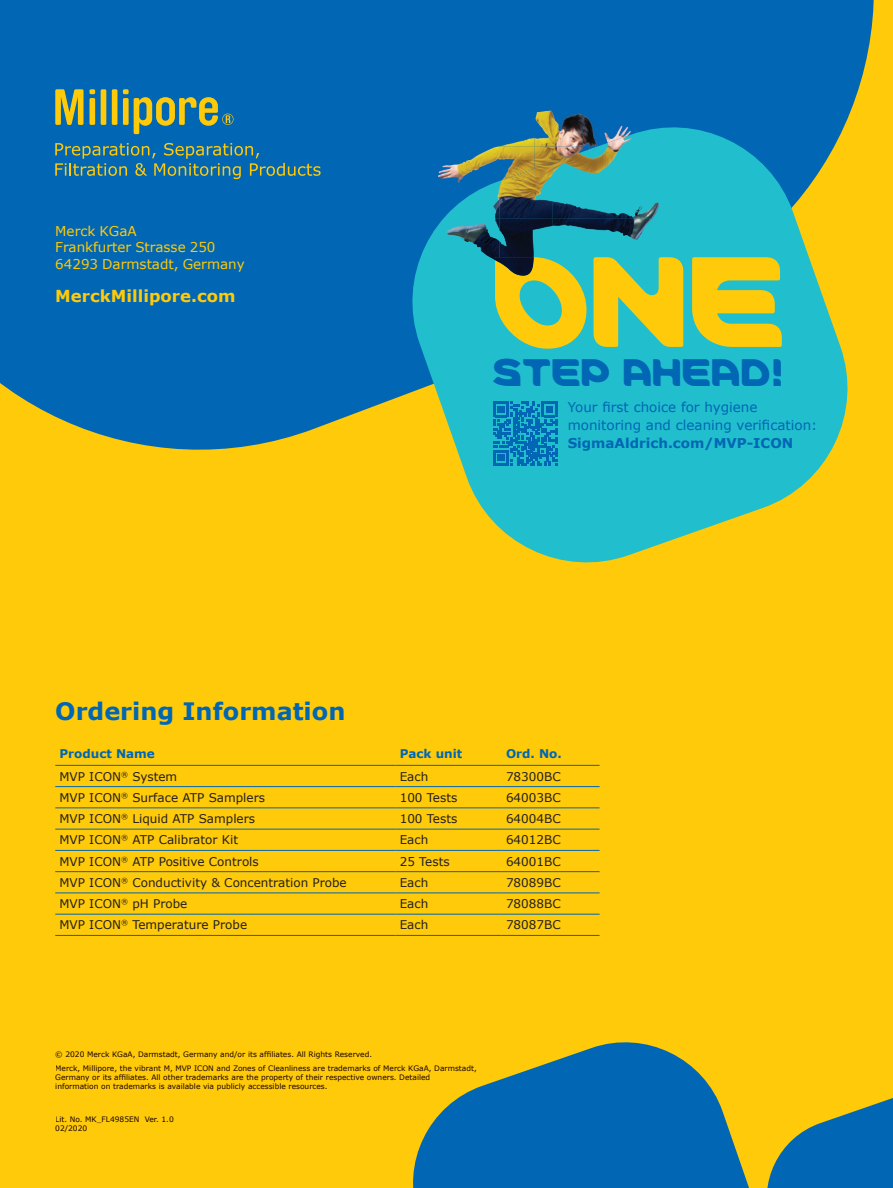
<style>
.page{position:relative;width:893px;height:1188px;background:#feca0a}
.page>*{position:absolute;margin:0;border:0;box-sizing:border-box;transform-origin:0 0}
.t1{font:130.5px "Merck";color:#feca0a}
.t2{font:39px "Merck";color:#0166b3}
.t3{font:700 24px "Verdana";color:#0166b3}
.t4{font:700 16.5px "Verdana";color:#feca0a}
.t5{font:13.5px/18px "Verdana";color:#0166b3}
.t6{font:13.5px/16.5px "Verdana";color:#feca0a}
.t7{font:700 13.5px "Verdana";color:#0166b3}
.t8{font:12px "Verdana";color:#231f20}
.t9{font:700 12px "Verdana";color:#0166b3}
.t10{font:7.5px/9px "Verdana";color:#1b0200}
</style>
<div class="page">
<svg style="left:779px;top:1098px;width:114px;height:90px"></svg>
<svg style="left:413px;top:1042px;width:366px;height:146px;fill:#0166b3"></svg>
<div style="left:0;top:0;width:874px;height:450px;background:#0166b3"></div>
<svg style="left:396px;top:111px;width:467px;height:452px;fill:#21bece"></svg>
<img style="left:497px;top:138px;width:37px;height:9px">
<img style="left:534px;top:111px;width:49px;height:51px">
<img style="left:583px;top:113px;width:48px;height:32px">
<img style="left:438px;top:155px;width:40px;height:28px">
<img style="left:486px;top:147px;width:48px;height:33px">
<img style="left:510px;top:162px;width:43px;height:15px">
<img style="left:553px;top:145px;width:53px;height:29px">
<img style="left:606px;top:136px;width:26px;height:32px">
<img style="left:493px;top:186px;width:6px;height:33px">
<img style="left:499px;top:177px;width:54px;height:80px">
<img style="left:553px;top:201px;width:106px;height:18px">
<img style="left:447px;top:219px;width:52px;height:41px">
<img style="left:553px;top:219px;width:53px;height:11px">
<img style="left:606px;top:219px;width:46px;height:22px">
<img style="left:495px;top:257px;width:39px;height:19px">
<svg style="left:493px;top:402px;width:64px;height:64px;background:#0c84bc"></svg>
<hr style="left:55px;top:765px;width:340px;height:1px;background:#0166b3">
<hr style="left:395px;top:765px;width:107px;height:1px;background:#0166b3">
<hr style="left:502px;top:765px;width:98px;height:1px;background:#0166b3">
<hr style="left:55px;top:786px;width:340px;height:1px;background:#0166b3">
<hr style="left:55px;top:807px;width:340px;height:1px;background:#0166b3">
<hr style="left:55px;top:829px;width:340px;height:1px;background:#0166b3">
<hr style="left:55px;top:850px;width:340px;height:1px;background:#0166b3">
<hr style="left:55px;top:871px;width:340px;height:1px;background:#0166b3">
<hr style="left:55px;top:893px;width:340px;height:1px;background:#0166b3">
<hr style="left:55px;top:914px;width:340px;height:1px;background:#0166b3">
<hr style="left:55px;top:935px;width:340px;height:1px;background:#0166b3">
<hr style="left:395px;top:786px;width:107px;height:1px;background:#0166b3">
<hr style="left:395px;top:807px;width:107px;height:1px;background:#0166b3">
<hr style="left:395px;top:829px;width:107px;height:1px;background:#0166b3">
<hr style="left:395px;top:850px;width:107px;height:1px;background:#0166b3">
<hr style="left:395px;top:871px;width:107px;height:1px;background:#0166b3">
<hr style="left:395px;top:893px;width:107px;height:1px;background:#0166b3">
<hr style="left:395px;top:914px;width:107px;height:1px;background:#0166b3">
<hr style="left:395px;top:935px;width:107px;height:1px;background:#0166b3">
<hr style="left:502px;top:786px;width:98px;height:1px;background:#0166b3">
<hr style="left:502px;top:807px;width:98px;height:1px;background:#0166b3">
<hr style="left:502px;top:829px;width:98px;height:1px;background:#0166b3">
<hr style="left:502px;top:850px;width:98px;height:1px;background:#0166b3">
<hr style="left:502px;top:871px;width:98px;height:1px;background:#0166b3">
<hr style="left:502px;top:893px;width:98px;height:1px;background:#0166b3">
<hr style="left:502px;top:914px;width:98px;height:1px;background:#0166b3">
<hr style="left:502px;top:935px;width:98px;height:1px;background:#0166b3">
<div style="left:56px;top:1065px;width:421px;height:7px;background:#feca0a"></div>
<div style="left:56px;top:1074px;width:374px;height:7px;background:#feca0a"></div>
<svg style="left:123px;top:89px;width:111px;height:45px"></svg>
<div style="left:112px;top:89px;width:5px;height:36px;background:#feca0a"></div>
<div style="left:101px;top:89px;width:5px;height:36px;background:#feca0a"></div>
<svg style="left:55px;top:89px;width:40px;height:36px"></svg>
<svg style="left:55px;top:143px;width:266px;height:36px;background:#2c7795"></svg>
<h3 class="t6" style="left:55px;top:223px;width:191px">Merck KGaA<br>Frankfurter Strasse 250<br>64293 Darmstadt, Germany</h3>
<h3 class="t4" style="left:55px;top:284px;width:182px">MerckMillipore.com</h3>
<h1 class="t1" style="left:493px;top:224px;width:297px">ONE</h1>
<h2 class="t2" style="left:493px;top:349px;width:294px">STEP AHEAD!</h2>
<h3 class="t5" style="left:568px;top:398px;width:251px">Your first choice for hygiene monitoring and cleaning verification:</h3>
<h3 class="t7" style="left:568px;top:433px;width:227px">SigmaAldrich.com/MVP-ICON</h3>
<h3 class="t3" style="left:55px;top:694px;width:292px">Ordering Information</h3>
<h3 class="t9" style="left:60px;top:745px;width:97px">Product Name</h3>
<h3 class="t9" style="left:400px;top:745px;width:64px">Pack unit</h3>
<h3 class="t9" style="left:506px;top:745px;width:57px">Ord. No.</h3>
<h3 class="t8" style="left:60px;top:768px;width:119px">MVP ICON<sup>®</sup> System</h3>
<h3 class="t8" style="left:400px;top:768px;width:30px">Each</h3>
<h3 class="t8" style="left:506px;top:768px;width:56px">78300BC</h3>
<h3 class="t8" style="left:60px;top:789px;width:207px">MVP ICON<sup>®</sup> Surface ATP Samplers</h3>
<h3 class="t8" style="left:400px;top:789px;width:59px">100 Tests</h3>
<h3 class="t8" style="left:506px;top:789px;width:56px">64003BC</h3>
<h3 class="t8" style="left:60px;top:810px;width:197px">MVP ICON<sup>®</sup> Liquid ATP Samplers</h3>
<h3 class="t8" style="left:400px;top:810px;width:59px">100 Tests</h3>
<h3 class="t8" style="left:506px;top:810px;width:56px">64004BC</h3>
<h3 class="t8" style="left:60px;top:832px;width:180px">MVP ICON<sup>®</sup> ATP Calibrator Kit</h3>
<h3 class="t8" style="left:400px;top:832px;width:30px">Each</h3>
<h3 class="t8" style="left:506px;top:832px;width:56px">64012BC</h3>
<h3 class="t8" style="left:60px;top:853px;width:201px">MVP ICON<sup>®</sup> ATP Positive Controls</h3>
<h3 class="t8" style="left:400px;top:853px;width:51px">25 Tests</h3>
<h3 class="t8" style="left:506px;top:853px;width:56px">64001BC</h3>
<h3 class="t8" style="left:60px;top:874px;width:289px">MVP ICON<sup>®</sup> Conductivity &amp; Concentration Probe</h3>
<h3 class="t8" style="left:400px;top:874px;width:30px">Each</h3>
<h3 class="t8" style="left:506px;top:874px;width:56px">78089BC</h3>
<h3 class="t8" style="left:60px;top:896px;width:129px">MVP ICON<sup>®</sup> pH Probe</h3>
<h3 class="t8" style="left:400px;top:896px;width:30px">Each</h3>
<h3 class="t8" style="left:506px;top:896px;width:56px">78088BC</h3>
<h3 class="t8" style="left:60px;top:917px;width:189px">MVP ICON<sup>®</sup> Temperature Probe</h3>
<h3 class="t8" style="left:400px;top:917px;width:30px">Each</h3>
<h3 class="t8" style="left:506px;top:917px;width:56px">78087BC</h3>
<p class="t10" style="left:55px;top:1047px;width:423px;line-height:13.5px">© 2020 Merck KGaA, Darmstadt, Germany and/or its affiliates. All Rights Reserved.<br>Merck, Millipore, the vibrant M, MVP ICON and Zones of Cleanliness are trademarks of Merck KGaA, Darmstadt,</p>
<p class="t10" style="left:55px;top:1072px;width:376px">Germany or its affiliates. All other trademarks are the property of their respective owners. Detailed information on trademarks is available via publicly accessible resources.</p>
<p class="t10" style="left:55px;top:1115px;width:120px">Lit. No. MK_FL4985EN Ver. 1.0<br>02/2020</p>
</div>
